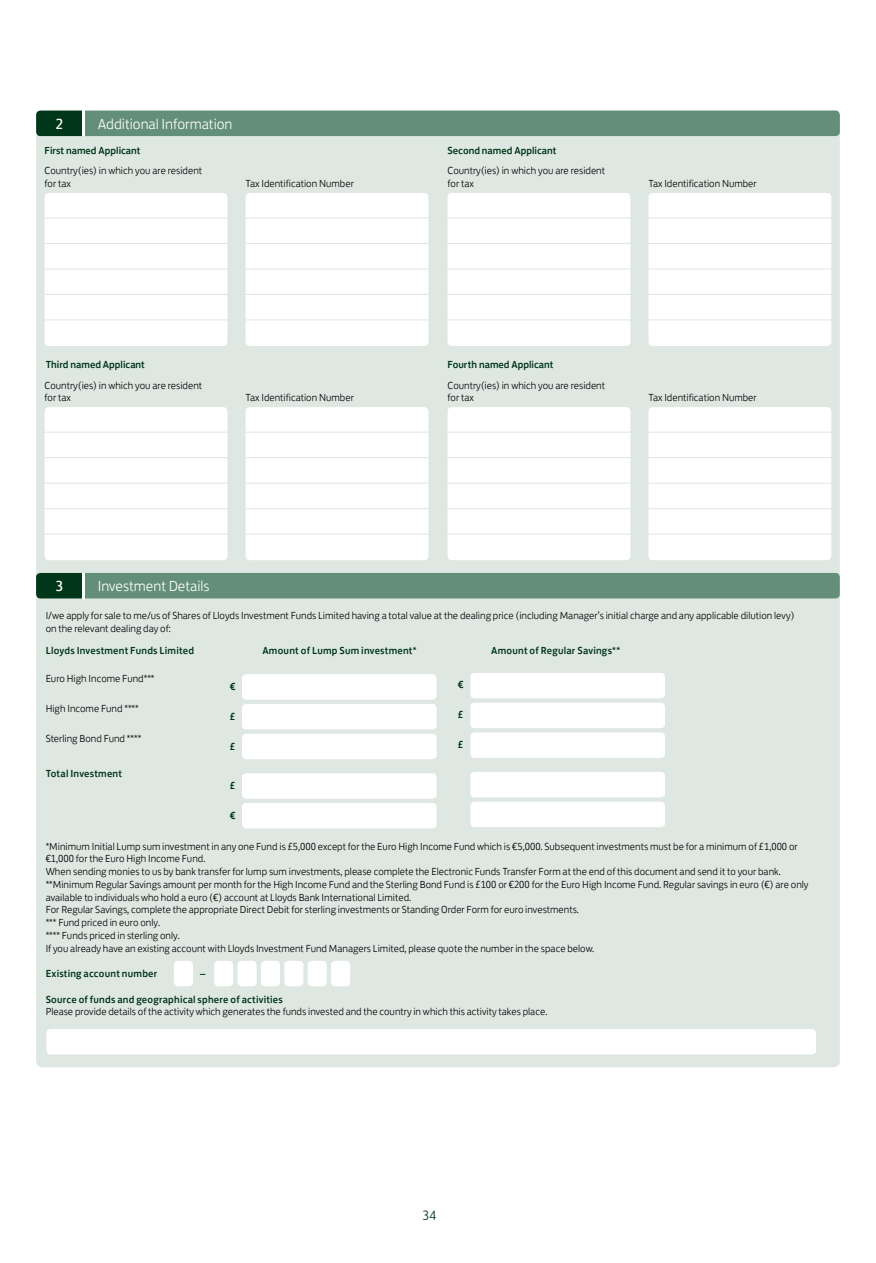
<style>
.page{position:relative;width:876px;height:1263px;background:#fff}
.page>*{position:absolute;margin:0;border:0;box-sizing:border-box;transform-origin:0 0}
.t1{font:300 15px "Lloyds Bank Jack";color:#fff}
.t2{font:15px "Lloyds Bank Jack";color:#fff}
.t3{font:300 13.5px "Lloyds Bank Jack";color:#00361a}
.t4{font:300 10.5px/12.8px "Lloyds Bank Jack";color:#000}
.t5{font:500 10.5px "Lloyds Bank Jack";letter-spacing:.02em;color:#00361a}
.t6{font:500 10.5px "Lloyds Bank Jack";color:#00361a}
</style>
<div class="page">
<div style="left:36px;top:111px;width:804px;height:956px;background:#dee7e2;border-radius:6px"></div>
<div style="left:36px;top:111px;width:804px;height:25px;background:#638e77"></div>
<hr style="left:83px;top:111px;width:2px;height:25px;background:#fff">
<div style="left:45px;top:193px;width:182px;height:153px;background:#fff;border-radius:4px"></div>
<hr style="left:45px;top:218px;width:185px;height:1px;background:#dee7e2">
<hr style="left:45px;top:243px;width:185px;height:1px;background:#dee7e2">
<hr style="left:45px;top:269px;width:185px;height:1px;background:#dee7e2">
<hr style="left:45px;top:294px;width:185px;height:1px;background:#dee7e2">
<hr style="left:45px;top:320px;width:185px;height:1px;background:#dee7e2">
<div style="left:246px;top:193px;width:182px;height:153px;background:#fff;border-radius:4px"></div>
<hr style="left:246px;top:218px;width:185px;height:1px;background:#dee7e2">
<hr style="left:246px;top:243px;width:185px;height:1px;background:#dee7e2">
<hr style="left:246px;top:269px;width:185px;height:1px;background:#dee7e2">
<hr style="left:246px;top:294px;width:185px;height:1px;background:#dee7e2">
<hr style="left:246px;top:320px;width:185px;height:1px;background:#dee7e2">
<div style="left:45px;top:407px;width:182px;height:153px;background:#fff;border-radius:4px"></div>
<hr style="left:45px;top:432px;width:185px;height:1px;background:#dee7e2">
<hr style="left:45px;top:457px;width:185px;height:1px;background:#dee7e2">
<hr style="left:45px;top:483px;width:185px;height:1px;background:#dee7e2">
<hr style="left:45px;top:508px;width:185px;height:1px;background:#dee7e2">
<hr style="left:45px;top:534px;width:185px;height:1px;background:#dee7e2">
<div style="left:246px;top:407px;width:182px;height:153px;background:#fff;border-radius:4px"></div>
<hr style="left:246px;top:432px;width:185px;height:1px;background:#dee7e2">
<hr style="left:246px;top:457px;width:185px;height:1px;background:#dee7e2">
<hr style="left:246px;top:483px;width:185px;height:1px;background:#dee7e2">
<hr style="left:246px;top:508px;width:185px;height:1px;background:#dee7e2">
<hr style="left:246px;top:534px;width:185px;height:1px;background:#dee7e2">
<div style="left:448px;top:193px;width:182px;height:153px;background:#fff;border-radius:4px"></div>
<hr style="left:448px;top:218px;width:185px;height:1px;background:#dee7e2">
<hr style="left:448px;top:243px;width:185px;height:1px;background:#dee7e2">
<hr style="left:448px;top:269px;width:185px;height:1px;background:#dee7e2">
<hr style="left:448px;top:294px;width:185px;height:1px;background:#dee7e2">
<hr style="left:448px;top:320px;width:185px;height:1px;background:#dee7e2">
<div style="left:648px;top:193px;width:183px;height:153px;background:#fff;border-radius:4px"></div>
<hr style="left:648px;top:218px;width:186px;height:1px;background:#dee7e2">
<hr style="left:648px;top:243px;width:186px;height:1px;background:#dee7e2">
<hr style="left:648px;top:269px;width:186px;height:1px;background:#dee7e2">
<hr style="left:648px;top:294px;width:186px;height:1px;background:#dee7e2">
<hr style="left:648px;top:320px;width:186px;height:1px;background:#dee7e2">
<div style="left:448px;top:407px;width:182px;height:153px;background:#fff;border-radius:4px"></div>
<hr style="left:448px;top:432px;width:185px;height:1px;background:#dee7e2">
<hr style="left:448px;top:457px;width:185px;height:1px;background:#dee7e2">
<hr style="left:448px;top:483px;width:185px;height:1px;background:#dee7e2">
<hr style="left:448px;top:508px;width:185px;height:1px;background:#dee7e2">
<hr style="left:448px;top:534px;width:185px;height:1px;background:#dee7e2">
<div style="left:648px;top:407px;width:183px;height:153px;background:#fff;border-radius:4px"></div>
<hr style="left:648px;top:432px;width:186px;height:1px;background:#dee7e2">
<hr style="left:648px;top:457px;width:186px;height:1px;background:#dee7e2">
<hr style="left:648px;top:483px;width:186px;height:1px;background:#dee7e2">
<hr style="left:648px;top:508px;width:186px;height:1px;background:#dee7e2">
<hr style="left:648px;top:534px;width:186px;height:1px;background:#dee7e2">
<div style="left:36px;top:573px;width:804px;height:25px;background:#638e77"></div>
<hr style="left:83px;top:573px;width:2px;height:25px;background:#fff">
<div style="left:242px;top:773px;width:195px;height:26px;background:#fff;border-radius:4px"></div>
<div style="left:242px;top:674px;width:195px;height:26px;background:#fff;border-radius:4px"></div>
<div style="left:242px;top:803px;width:195px;height:25px;background:#fff;border-radius:4px"></div>
<div style="left:242px;top:704px;width:195px;height:25px;background:#fff;border-radius:4px"></div>
<div style="left:242px;top:734px;width:195px;height:25px;background:#fff;border-radius:4px"></div>
<div style="left:470px;top:772px;width:195px;height:25px;background:#fff;border-radius:4px"></div>
<div style="left:470px;top:673px;width:195px;height:25px;background:#fff;border-radius:4px"></div>
<div style="left:470px;top:802px;width:195px;height:25px;background:#fff;border-radius:4px"></div>
<div style="left:470px;top:703px;width:195px;height:25px;background:#fff;border-radius:4px"></div>
<div style="left:470px;top:732px;width:195px;height:26px;background:#fff;border-radius:4px"></div>
<div style="left:174px;top:961px;width:19px;height:25px;background:#fff;border-radius:4px"></div>
<div style="left:214px;top:961px;width:19px;height:25px;background:#fff;border-radius:4px"></div>
<div style="left:237px;top:961px;width:20px;height:25px;background:#fff;border-radius:4px"></div>
<div style="left:261px;top:961px;width:19px;height:25px;background:#fff;border-radius:4px"></div>
<div style="left:284px;top:961px;width:19px;height:25px;background:#fff;border-radius:4px"></div>
<div style="left:308px;top:961px;width:19px;height:25px;background:#fff;border-radius:4px"></div>
<div style="left:331px;top:961px;width:19px;height:25px;background:#fff;border-radius:4px"></div>
<div style="left:46px;top:1029px;width:770px;height:25px;background:#fff;border-radius:4px"></div>
<h1 class="t2" style="left:55px;top:112px;width:9px">2</h1>
<h1 class="t1" style="left:98px;top:112px;width:136px">Additional Information</h1>
<p class="t6" style="left:45px;top:142px;width:97px">First named Applicant</p>
<p class="t6" style="left:448px;top:142px;width:110px">Second named Applicant</p>
<p class="t4" style="left:45px;top:163px;width:159px">Country(ies) in which you are resident for tax</p>
<p class="t4" style="left:246px;top:176px;width:110px">Tax Identification Number</p>
<p class="t4" style="left:448px;top:163px;width:159px">Country(ies) in which you are resident for tax</p>
<p class="t4" style="left:648px;top:176px;width:110px">Tax Identification Number</p>
<p class="t6" style="left:46px;top:355px;width:101px">Third named Applicant</p>
<p class="t6" style="left:448px;top:355px;width:107px">Fourth named Applicant</p>
<p class="t4" style="left:45px;top:378px;width:159px">Country(ies) in which you are resident for tax</p>
<p class="t4" style="left:246px;top:390px;width:110px">Tax Identification Number</p>
<p class="t4" style="left:448px;top:378px;width:159px">Country(ies) in which you are resident for tax</p>
<p class="t4" style="left:648px;top:390px;width:110px">Tax Identification Number</p>
<h1 class="t2" style="left:55px;top:574px;width:9px">3</h1>
<h1 class="t1" style="left:98px;top:574px;width:113px">Investment Details</h1>
<p class="t4" style="left:46px;top:608px;width:750px">I/we apply for sale to me/us of Shares of Lloyds Investment Funds Limited having a total value at the dealing price (including Manager’s initial charge and any applicable dilution levy) on the relevant dealing day of:</p>
<p class="t5" style="left:46px;top:642px;width:150px">Lloyds Investment Funds Limited</p>
<p class="t5" style="left:262px;top:642px;width:156px">Amount of Lump Sum investment*</p>
<p class="t5" style="left:491px;top:642px;width:131px">Amount of Regular Savings**</p>
<p class="t4" style="left:46px;top:671px;width:110px">Euro High Income Fund***</p>
<p class="t4" style="left:46px;top:701px;width:95px">High Income Fund ****</p>
<p class="t4" style="left:46px;top:731px;width:97px">Sterling Bond Fund ****</p>
<p class="t5" style="left:46px;top:765px;width:78px">Total Investment</p>
<p class="t5" style="left:230px;top:776px;width:7px">£</p>
<p class="t5" style="left:230px;top:806px;width:7px">€</p>
<p class="t5" style="left:458px;top:676px;width:7px">€</p>
<p class="t5" style="left:458px;top:706px;width:7px">£</p>
<p class="t5" style="left:458px;top:736px;width:7px">£</p>
<p class="t5" style="left:230px;top:677px;width:7px">€</p>
<p class="t5" style="left:230px;top:707px;width:7px">£</p>
<p class="t5" style="left:230px;top:737px;width:7px">£</p>
<p class="t4" style="left:46px;top:839px;width:764px">*Minimum Initial Lump sum investment in any one Fund is £5,000 except for the Euro High Income Fund which is €5,000. Subsequent investments must be for a minimum of £1,000 or €1,000 for the Euro High Income Fund.<br>When sending monies to us by bank transfer for lump sum investments, please complete the Electronic Funds Transfer Form at the end of this document and send it to your bank. **Minimum Regular Savings amount per month for the High Income Fund and the Sterling Bond Fund is £100 or €200 for the Euro High Income Fund. Regular savings in euro (€) are only available to individuals who hold a euro (€) account at Lloyds Bank International Limited.<br>For Regular Savings, complete the appropriate Direct Debit for sterling investments or Standing Order Form for euro investments.<br>*** Fund priced in euro only.<br>**** Funds priced in sterling only.<br>If you already have an existing account with Lloyds Investment Fund Managers Limited, please quote the number in the space below.</p>
<p class="t5" style="left:46px;top:965px;width:113px">Existing account number</p>
<p class="t5" style="left:200px;top:965px;width:7px">–</p>
<p class="t5" style="left:46px;top:990px;width:239px">Source of funds and geographical sphere of activities</p>
<p class="t4" style="left:46px;top:1004px;width:503px">Please provide details of the activity which generates the funds invested and the country in which this activity takes place.</p>
<p class="t3" style="left:423px;top:1202px;width:15px">34</p>
</div>
